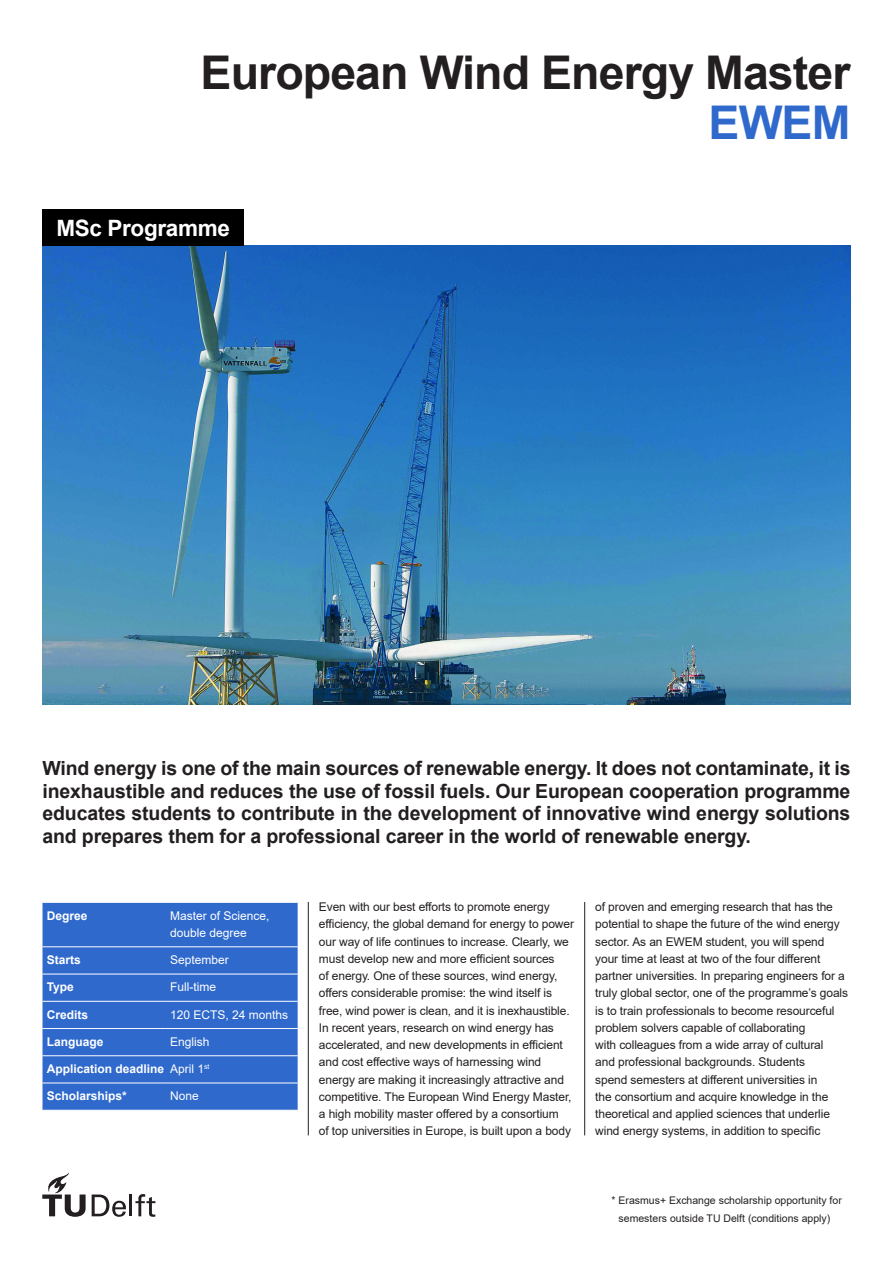
<style>
.page{position:relative;width:893px;height:1263px;background:#fff}
.page>*{position:absolute;margin:0;border:0;box-sizing:border-box;transform-origin:0 0}
.KOP{font:700 46.5px "Arial";letter-spacing:-.02em;color:#231f20}
.KOP-2{font:700 46.5px "Arial";color:#2f69cc}
.t1{font:700 22.5px "Arial";letter-spacing:-.015em;color:#fff}
.Intro{font:700 19.5px/22.5px "Arial";letter-spacing:-.01em;color:#231f20;text-align:justify}
.Body{font:12px/17.2px "Arial";letter-spacing:-.01em;color:#231f20}
.Body-2{font:12px/17.2px "Arial";color:#fff}
.t2{font:700 12px "Arial";color:#fff}
.Body-3{font:10.5px/17.2px "Arial";color:#231f20;text-align:center}
</style>
<div class="page">
<hr style="left:129px;top:1194px;width:3px;height:22px;background:#231f20">
<svg style="left:42px;top:1173px;width:44px;height:44px"></svg>
<svg style="left:135px;top:1194px;width:20px;height:23px"></svg>
<svg style="left:92px;top:1194px;width:34px;height:23px"></svg>
<hr style="left:308px;top:902px;width:1px;height:233px;background:#231f20">
<hr style="left:584px;top:902px;width:1px;height:233px;background:#231f20">
<img style="left:43px;top:245px;width:807px;height:459px">
<div style="left:43px;top:210px;width:201px;height:36px;background:#000"></div>
<div style="left:43px;top:903px;width:255px;height:207px;background:#2f69cc"></div>
<hr style="left:43px;top:946px;width:123px;height:1px;background:#fff">
<hr style="left:166px;top:946px;width:132px;height:1px;background:#fff">
<hr style="left:43px;top:974px;width:123px;height:1px;background:#fff">
<hr style="left:166px;top:974px;width:132px;height:1px;background:#fff">
<hr style="left:43px;top:1001px;width:123px;height:1px;background:#fff">
<hr style="left:166px;top:1001px;width:132px;height:1px;background:#fff">
<hr style="left:43px;top:1028px;width:123px;height:1px;background:#fff">
<hr style="left:166px;top:1028px;width:132px;height:1px;background:#fff">
<hr style="left:43px;top:1055px;width:123px;height:1px;background:#fff">
<hr style="left:166px;top:1055px;width:132px;height:1px;background:#fff">
<hr style="left:43px;top:1082px;width:123px;height:1px;background:#fff">
<hr style="left:166px;top:1082px;width:132px;height:1px;background:#fff">
<p class="KOP" style="left:201px;top:40px;width:651px">European Wind Energy Master</p>
<p class="KOP-2" style="left:709px;top:90px;width:143px">EWEM</p>
<p class="t1" style="left:56px;top:212px;width:175px">MSc Programme</p>
<p class="Intro" style="left:43px;top:757px;width:809px">Wind energy is one of the main sources of renewable energy. It does not contaminate, it is inexhaustible and reduces the use of fossil fuels. Our European cooperation programme educates students to contribute in the development of innovative wind energy solutions and prepares them for a professional career in the world of renewable energy.</p>
<p class="t2" style="left:47px;top:907px;width:42px">Degree</p>
<p class="Body-2" style="left:170px;top:907px;width:101px">Master of Science, double degree</p>
<p class="t2" style="left:47px;top:951px;width:36px">Starts</p>
<p class="Body-2" style="left:170px;top:951px;width:60px">September</p>
<p class="t2" style="left:47px;top:979px;width:29px">Type</p>
<p class="Body-2" style="left:170px;top:978px;width:47px">Full-time</p>
<p class="t2" style="left:47px;top:1006px;width:43px">Credits</p>
<p class="Body-2" style="left:170px;top:1005px;width:120px">120 ECTS, 24 months</p>
<p class="t2" style="left:47px;top:1033px;width:58px">Language</p>
<p class="Body-2" style="left:170px;top:1033px;width:41px">English</p>
<p class="t2" style="left:47px;top:1060px;width:119px">Application deadline</p>
<p class="Body-2" style="left:170px;top:1060px;width:41px">April 1<sup>st</sup></p>
<p class="t2" style="left:47px;top:1087px;width:82px">Scholarships*</p>
<p class="Body-2" style="left:170px;top:1087px;width:30px">None</p>
<p class="Body" style="left:319px;top:898px;width:257px">Even with our best efforts to promote energy efficiency, the global demand for energy to power our way of life continues to increase. Clearly, we must develop new and more efficient sources<br>of energy. One of these sources, wind energy, offers considerable promise: the wind itself is free, wind power is clean, and it is inexhaustible.<br>In recent years, research on wind energy has accelerated, and new developments in efficient and cost effective ways of harnessing wind energy are making it increasingly attractive and competitive. The European Wind Energy Master, a high mobility master offered by a consortium<br>of top universities in Europe, is built upon a body</p>
<p class="Body" style="left:595px;top:898px;width:254px">of proven and emerging research that has the potential to shape the future of the wind energy sector. As an EWEM student, you will spend your time at least at two of the four different partner universities. In preparing engineers for a truly global sector, one of the programme’s goals is to train professionals to become resourceful problem solvers capable of collaborating<br>with colleagues from a wide array of cultural<br>and professional backgrounds. Students<br>spend semesters at different universities in<br>the consortium and acquire knowledge in the theoretical and applied sciences that underlie wind energy systems, in addition to specific</p>
<p class="Body-3" style="left:612px;top:1192px;width:232px">* Erasmus+ Exchange scholarship opportunity for semesters outside TU Delft (conditions apply)</p>
</div>
